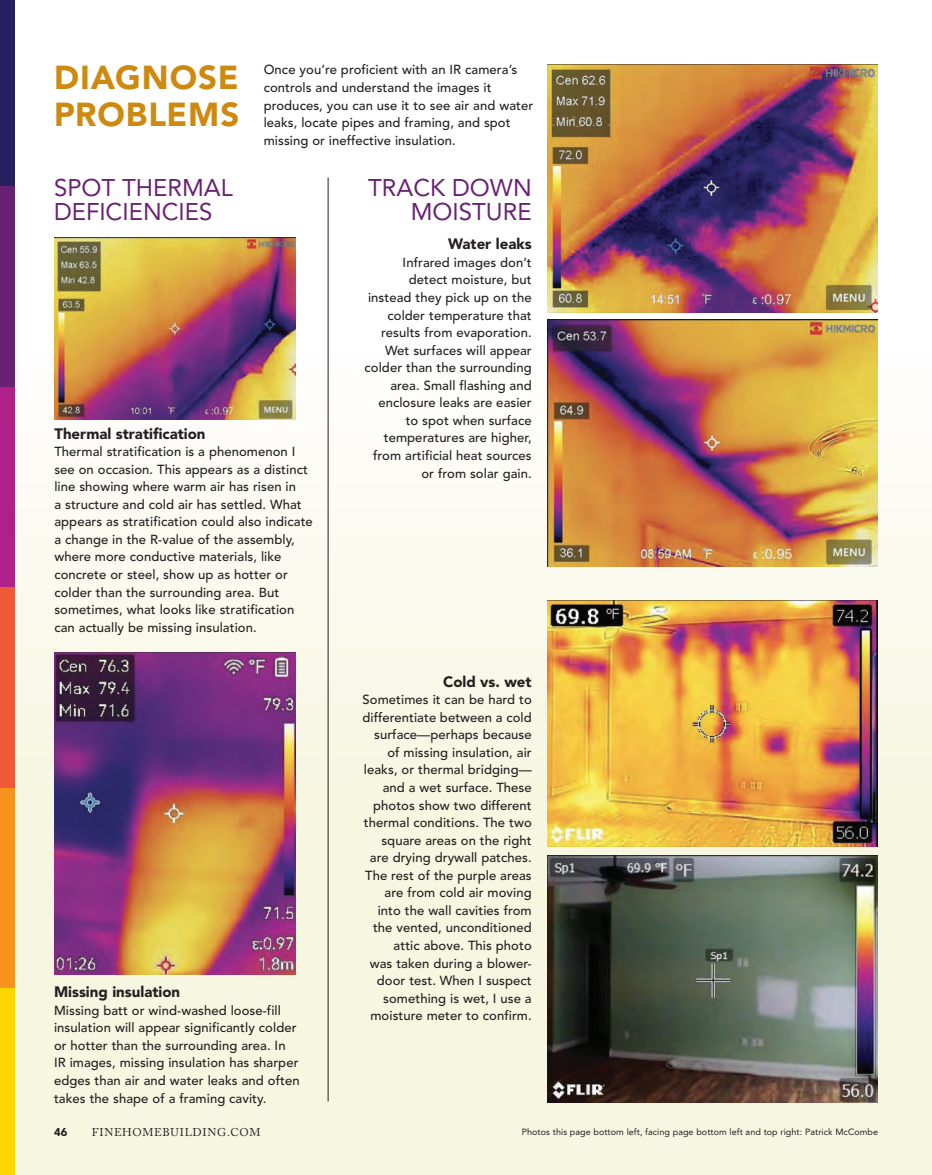
<style>
.page{position:relative;width:932px;height:1175px;background:#fff}
.page>*{position:absolute;margin:0;border:0;box-sizing:border-box;transform-origin:0 0}
.t1{font:900 33px/36px "Avenir LT Std";letter-spacing:.025em;color:#ce8911}
.t2{font:24px/24px "Avenir LT Std";color:#692273}
.t3{font:900 15px "Avenir LT Std";color:#231f20}
.t4{font:500 13.05px/17.5px "Avenir LT Std";letter-spacing:.005em;color:#231f20}
.t5{font:11.25px "Adobe Caslon Pro";letter-spacing:.065em;color:#231f20}
.t6{font:900 11.25px "Avenir LT Std";color:#231f20}
.t7{font:9px "Avenir LT Std";letter-spacing:.005em;color:#231f20}
</style>
<div class="page">
<div style="left:0;top:0;width:932px;height:1175px;background:linear-gradient(to bottom,#fff,#f5f4da)"></div>
<div style="left:0;top:0;width:15px;height:187px;background:#252161"></div>
<div style="left:0;top:187px;width:15px;height:200px;background:#692273"></div>
<div style="left:0;top:387px;width:15px;height:200px;background:#af2089"></div>
<div style="left:0;top:587px;width:15px;height:201px;background:#f05937"></div>
<div style="left:0;top:788px;width:15px;height:200px;background:#f7931d"></div>
<div style="left:0;top:988px;width:15px;height:187px;background:#fed702"></div>
<img style="left:54px;top:238px;width:242px;height:181px">
<img style="left:54px;top:652px;width:242px;height:322px">
<img style="left:548px;top:65px;width:330px;height:247px">
<img style="left:548px;top:320px;width:330px;height:247px">
<img style="left:548px;top:855px;width:330px;height:248px">
<img style="left:548px;top:600px;width:330px;height:247px">
<hr style="left:328px;top:177px;width:1px;height:924px;background:#231f20">
<h1 class="t1" style="left:54px;top:60px;width:187px">DIAGNOSE<br>PROBLEMS</h1>
<p class="t4" style="left:264px;top:61px;width:271px">Once you’re proficient with an IR camera’s controls and understand the images it produces, you can use it to see air and water leaks, locate pipes and framing, and spot missing or ineffective insulation.</p>
<h2 class="t2" style="left:54px;top:175px;width:180px">SPOT THERMAL<br>DEFICIENCIES</h2>
<h2 class="t2" style="left:368px;top:175px;width:165px;text-align:right">TRACK DOWN<br>MOISTURE</h2>
<p class="t3" style="left:54px;top:424px;width:153px">Thermal stratification</p>
<p class="t4" style="left:54px;top:443px;width:260px">Thermal stratification is a phenomenon I see on occasion. This appears as a distinct line showing where warm air has risen in<br>a structure and cold air has settled. What appears as stratification could also indicate a change in the R-value of the assembly, where more conductive materials, like concrete or steel, show up as hotter or colder than the surrounding area. But sometimes, what looks like stratification can actually be missing insulation.</p>
<p class="t3" style="left:54px;top:983px;width:128px">Missing insulation</p>
<p class="t4" style="left:54px;top:1001px;width:247px">Missing batt or wind-washed loose-fill insulation will appear significantly colder or hotter than the surrounding area. In IR images, missing insulation has sharper edges than air and water leaks and often takes the shape of a framing cavity.</p>
<p class="t3" style="left:448px;top:235px;width:85px">Water leaks</p>
<p class="t4" style="left:364px;top:254px;width:169px;text-align:right">Infrared images don’t detect moisture, but instead they pick up on the colder temperature that results from evaporation.<br>Wet surfaces will appear colder than the surrounding area. Small flashing and enclosure leaks are easier to spot when surface temperatures are higher, from artificial heat sources or from solar gain.</p>
<p class="t3" style="left:443px;top:672px;width:90px">Cold vs. wet</p>
<p class="t4" style="left:362px;top:691px;width:171px;text-align:right">Sometimes it can be hard to differentiate between a cold surface—perhaps because of missing insulation, air leaks, or thermal bridging— and a wet surface. These photos show two different thermal conditions. The two square areas on the right are drying drywall patches.<br>The rest of the purple areas are from cold air moving into the wall cavities from the vented, unconditioned attic above. This photo<br>was taken during a blower&shy;door test. When I suspect something is wet, I use a moisture meter to confirm.</p>
<p class="t6" style="left:54px;top:1124px;width:15px">46</p>
<p class="t5" style="left:92px;top:1125px;width:170px">FINEHOMEBUILDING.COM</p>
<p class="t7" style="left:522px;top:1126px;width:358px">Photos this page bottom left, facing page bottom left and top right: Patrick McCombe</p>
</div>
